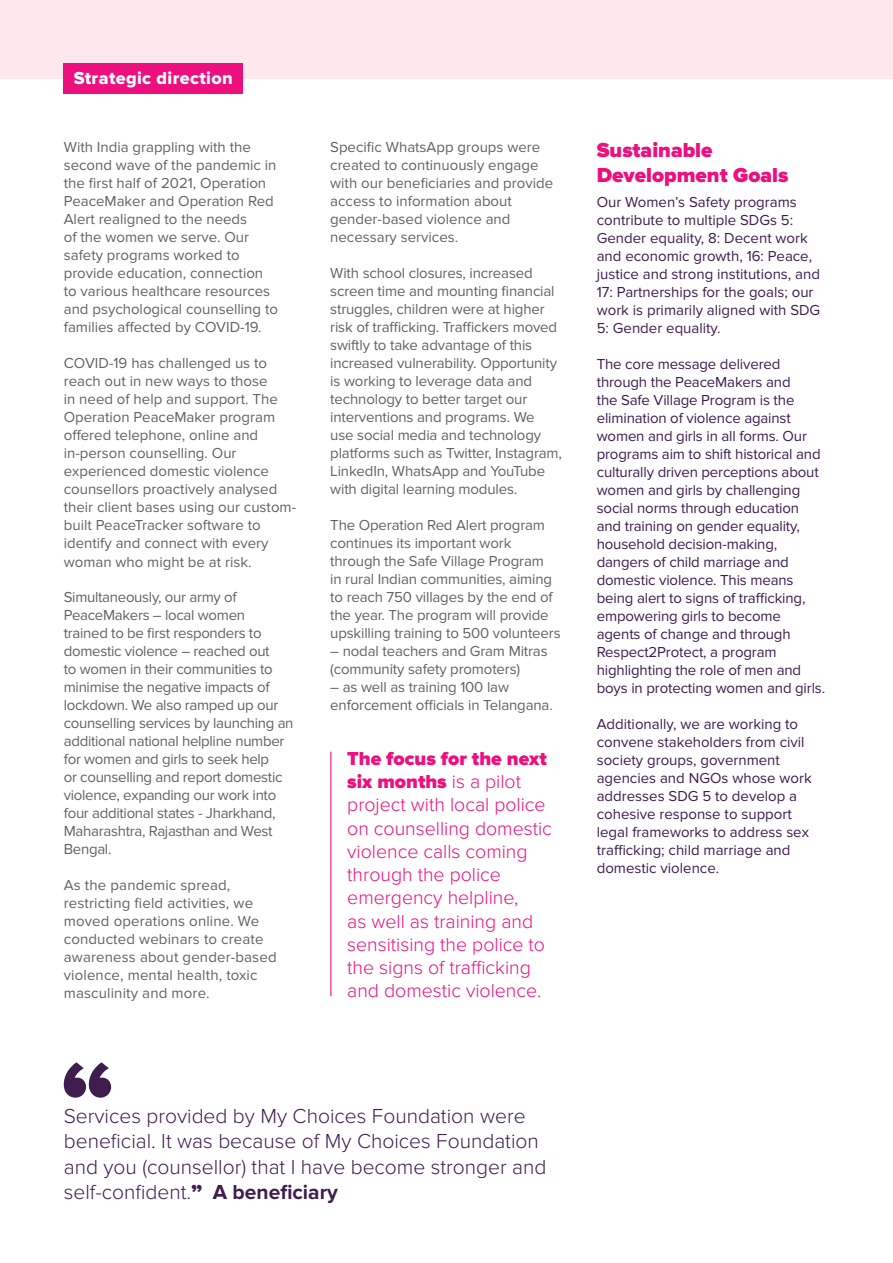
<style>
.page{position:relative;width:893px;height:1263px;background:#fff}
.page>*{position:absolute;margin:0;border:0;box-sizing:border-box;transform-origin:0 0}
.t1{font:300 21px/25.5px "Proxima Nova";color:#3f1d4f}
.t2{font:900 21px/25.5px "Proxima Nova";color:#ed0f7d}
.t3{font:300 19.5px/23.2px "Proxima Nova";color:#ed0f7d}
.t4{font:18px "Proxima Nova Extrabld";letter-spacing:.02em;color:#fff}
.t5{font:15px/18px "Proxima Nova";letter-spacing:-.01em;color:#63635e}
.t6{font:15px/18px "Proxima Nova";letter-spacing:-.01em;color:#3f1d4f}
.t7{font:15px/18px "Proxima Nova";letter-spacing:.01em;color:#63635e}
.s1{font-weight:900}
.s2{font-weight:700}
</style>
<div class="page">
<div style="left:0;top:0;width:893px;height:79px;background:#fde9ed"></div>
<div style="left:64px;top:64px;width:179px;height:30px;background:#ed0f7d"></div>
<hr style="left:330px;top:752px;width:1px;height:244px;background:#ed0f7d">
<svg style="left:64px;top:1062px;width:47px;height:36px"></svg>
<p class="t4" style="left:74px;top:70px;width:161px">Strategic direction</p>
<p class="t5" style="left:64px;top:138px;width:216px">With India grappling with the second wave of the pandemic in the first half of 2021, Operation<br>PeaceMaker and Operation Red<br>Alert realigned to the needs<br>of the women we serve. Our safety programs worked to provide education, connection to various healthcare resources and psychological counselling to families affected by COVID-19.</p>
<p class="t5" style="left:64px;top:354px;width:234px">COVID-19 has challenged us to reach out in new ways to those<br>in need of help and support. The<br>Operation PeaceMaker program offered telephone, online and in-person counselling. Our experienced domestic violence counsellors proactively analysed their client bases using our custom&shy;built PeaceTracker software to identify and connect with every woman who might be at risk.</p>
<p class="t5" style="left:64px;top:588px;width:231px">Simultaneously, our army of<br>PeaceMakers – local women<br>trained to be first responders to domestic violence – reached out<br>to women in their communities to minimise the negative impacts of lockdown. We also ramped up our counselling services by launching an additional national helpline number for women and girls to seek help<br>or counselling and report domestic violence, expanding our work into four additional states - Jharkhand,<br>Maharashtra, Rajasthan and West<br>Bengal.</p>
<p class="t7" style="left:64px;top:876px;width:214px">As the pandemic spread, restricting field activities, we moved operations online. We conducted webinars to create awareness about gender-based violence, mental health, toxic masculinity and more.</p>
<p class="t5" style="left:330px;top:138px;width:224px">Specific WhatsApp groups were created to continuously engage with our beneficiaries and provide access to information about gender-based violence and necessary services.</p>
<p class="t5" style="left:330px;top:264px;width:233px">With school closures, increased screen time and mounting financial struggles, children were at higher risk of trafficking. Traffickers moved swiftly to take advantage of this increased vulnerability. Opportunity is working to leverage data and technology to better target our interventions and programs. We<br>use social media and technology platforms such as Twitter, Instagram, LinkedIn, WhatsApp and YouTube with digital learning modules.</p>
<p class="t5" style="left:330px;top:516px;width:232px">The Operation Red Alert program continues its important work through the Safe Village Program<br>in rural Indian communities, aiming to reach 750 villages by the end of the year. The program will provide upskilling training to 500 volunteers</p>
<p class="t5" style="left:330px;top:642px;width:219px">– nodal teachers and Gram Mitras (community safety promoters)</p>
<p class="t5" style="left:330px;top:678px;width:224px">– as well as training 100 law enforcement officials in Telangana.</p>
<p class="t3" style="left:347px;top:747px;width:206px"><span class="s1">The focus for the next six months</span> is a pilot project with local police on counselling domestic violence calls coming through the police emergency helpline,<br>as well as training and sensitising the police to the signs of trafficking and domestic violence.</p>
<h1 class="t2" style="left:597px;top:138px;width:193px">Sustainable<br>Development Goals</h1>
<p class="t6" style="left:597px;top:193px;width:225px">Our Women’s Safety programs contribute to multiple SDGs 5:<br>Gender equality, 8: Decent work and economic growth, 16: Peace, justice and strong institutions, and<br>17: Partnerships for the goals; our work is primarily aligned with SDG<br>5: Gender equality.</p>
<p class="t6" style="left:597px;top:355px;width:230px">The core message delivered through the PeaceMakers and<br>the Safe Village Program is the elimination of violence against women and girls in all forms. Our programs aim to shift historical and culturally driven perceptions about women and girls by challenging social norms through education and training on gender equality, household decision-making, dangers of child marriage and domestic violence. This means being alert to signs of trafficking, empowering girls to become agents of change and through<br>Respect2Protect, a program highlighting the role of men and boys in protecting women and girls.</p>
<p class="t6" style="left:597px;top:715px;width:217px">Additionally, we are working to convene stakeholders from civil society groups, government agencies and NGOs whose work addresses SDG 5 to develop a cohesive response to support legal frameworks to address sex trafficking; child marriage and domestic violence.</p>
<h1 class="t1" style="left:64px;top:1103px;width:484px">Services provided by My Choices Foundation were beneficial. It was because of My Choices Foundation and you (counsellor) that I have become stronger and self-confident.<span class="s1">”</span> <span class="s2">A beneficiary</span></h1>
</div>
